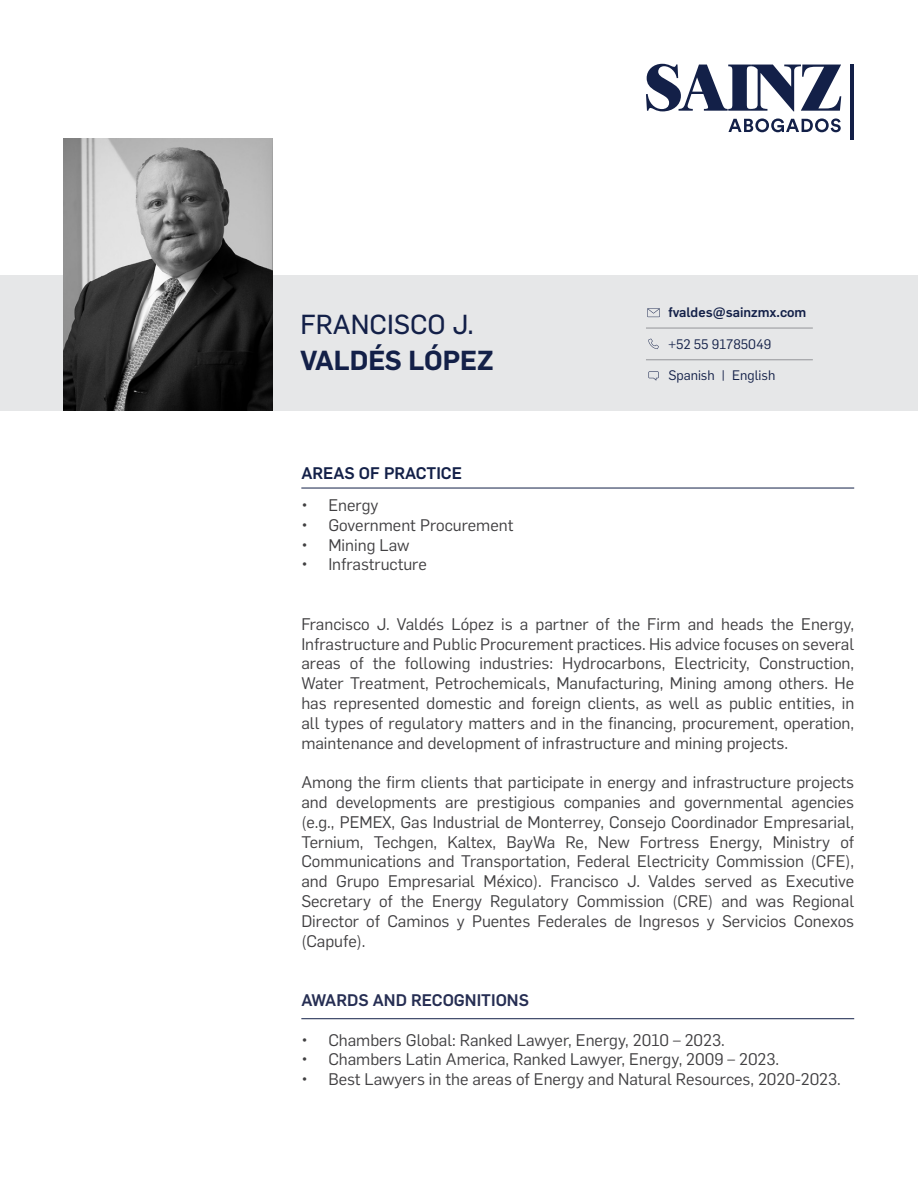
<style>
.page{position:relative;width:918px;height:1188px;background:#fff}
.page>*{position:absolute;margin:0;border:0;box-sizing:border-box;transform-origin:0 0}
.t1{font:27px "Flama Basic";color:#132048}
.t2{font:600 27px "Flama";color:#132048}
.t3{font:16.5px/19.8px "Flama";color:#414042;text-align:justify}
.t4{font:500 16.5px "Flama";color:#262e53}
.t5{font:500 16.5px "Flama";color:#132048}
.t6{font:13.5px "Flama";color:#132048}
.t7{font:500 13.5px "Flama";color:#132048}
</style>
<div class="page">
<hr style="left:850px;top:64px;width:4px;height:76px;background:#132048">
<svg style="left:646px;top:64px;width:195px;height:47px"></svg>
<svg style="left:728px;top:118px;width:113px;height:14px"></svg>
<hr style="left:301px;top:488px;width:553px;height:1px;background:#132048">
<hr style="left:301px;top:1018px;width:553px;height:1px;background:#132048">
<div style="left:0;top:275px;width:918px;height:136px;background:#e6e7e8"></div>
<svg style="left:648px;top:339px;width:11px;height:10px"></svg>
<svg style="left:647px;top:308px;width:13px;height:9px"></svg>
<svg style="left:648px;top:371px;width:11px;height:9px"></svg>
<hr style="left:646px;top:328px;width:167px;height:1px;background:#939598">
<hr style="left:646px;top:360px;width:167px;height:1px;background:#939598">
<img style="left:64px;top:139px;width:208px;height:272px">
<h1 class="t1" style="left:301px;top:305px;width:175px">FRANCISCO J.</h1>
<h1 class="t2" style="left:301px;top:341px;width:195px">VALDÉS LÓPEZ</h1>
<p class="t5" style="left:301px;top:461px;width:162px">AREAS OF PRACTICE</p>
<p class="t3" style="left:301px;top:494px;width:79px">• Energy</p>
<p class="t3" style="left:301px;top:514px;width:214px">• Government Procurement</p>
<p class="t3" style="left:301px;top:534px;width:110px">• Mining Law</p>
<p class="t3" style="left:301px;top:554px;width:127px">• Infrastructure</p>
<p class="t7" style="left:668px;top:303px;width:140px">fvaldes@sainzmx.com</p>
<p class="t6" style="left:668px;top:335px;width:105px">+52 55 91785049</p>
<p class="t6" style="left:668px;top:366px;width:108px">Spanish | English</p>
<p class="t3" style="left:301px;top:613px;width:554px">Francisco J. Valdés López is a partner of the Firm and heads the Energy, Infrastructure and Public Procurement practices. His advice focuses on several areas of the following industries: Hydrocarbons, Electricity, Construction, Water Treatment, Petrochemicals, Manufacturing, Mining among others. He has represented domestic and foreign clients, as well as public entities, in all types of regulatory matters and in the financing, procurement, operation, maintenance and development of infrastructure and mining projects.</p>
<p class="t3" style="left:301px;top:771px;width:554px">Among the firm clients that participate in energy and infrastructure projects and developments are prestigious companies and governmental agencies (e.g., PEMEX, Gas Industrial de Monterrey, Consejo Coordinador Empresarial, Ternium, Techgen, Kaltex, BayWa Re, New Fortress Energy, Ministry of Communications and Transportation, Federal Electricity Commission (CFE), and Grupo Empresarial México). Francisco J. Valdes served as Executive Secretary of the Energy Regulatory Commission (CRE) and was Regional Director of Caminos y Puentes Federales de Ingresos y Servicios Conexos (Capufe).</p>
<p class="t4" style="left:301px;top:988px;width:229px">AWARDS AND RECOGNITIONS</p>
<p class="t3" style="left:301px;top:1029px;width:425px">• Chambers Global: Ranked Lawyer, Energy, 2010 – 2023.</p>
<p class="t3" style="left:301px;top:1049px;width:479px">• Chambers Latin America, Ranked Lawyer, Energy, 2009 – 2023.</p>
<p class="t3" style="left:301px;top:1068px;width:541px">• Best Lawyers in the areas of Energy and Natural Resources, 2020-2023.</p>
</div>
